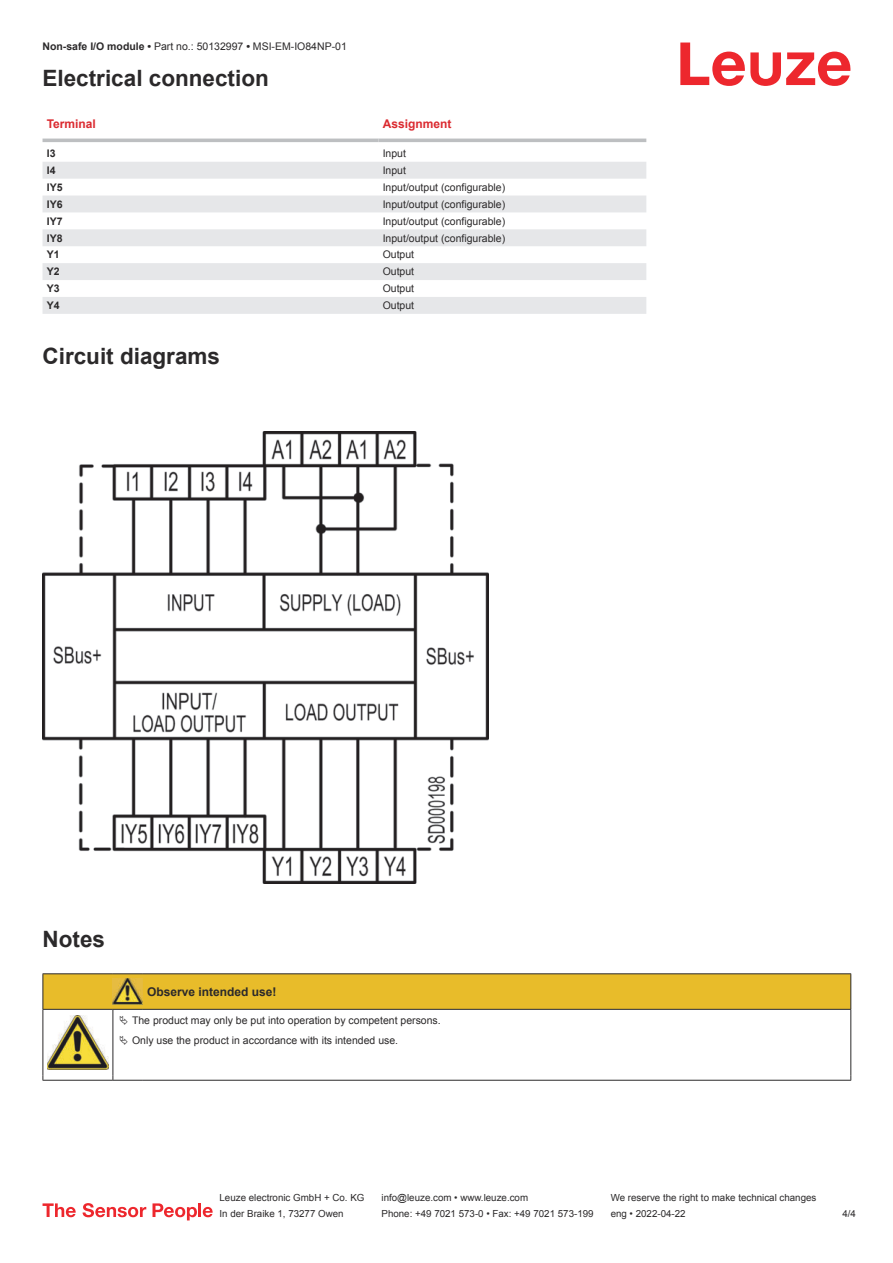
<style>
.page{position:relative;width:893px;height:1263px;background:#fff}
.page>*{position:absolute;margin:0;border:0;box-sizing:border-box;transform-origin:0 0}
.t1{font:700 22.5px "Arial";color:#2b292a}
.t2{font:700 12px "Arial";color:#2b292a}
.t3{font:700 12px "Arial";color:#db2a30}
.t4{font:10.5px/20.2px "Arial";color:#2b292a}
.t5{font:700 10.5px "Arial";color:#2b292a}
.t6{font:9.75px "Arial";color:#2b292a}
.s1{font-weight:700}
</style>
<div class="page">
<svg style="left:680px;top:43px;width:170px;height:43px"></svg>
<svg style="left:43px;top:138px;width:603px;height:1px"></svg>
<svg style="left:43px;top:162px;width:603px;height:152px;fill:#e6e7e9"></svg>
<hr style="left:43px;top:139px;width:335px;height:3px;background:#bdbfc1">
<hr style="left:378px;top:139px;width:268px;height:3px;background:#bdbfc1">
<svg style="left:43px;top:1203px;width:33px;height:14px"></svg>
<svg style="left:83px;top:1203px;width:63px;height:14px"></svg>
<svg style="left:153px;top:1203px;width:44px;height:17px"></svg>
<hr style="left:198px;top:1203px;width:3px;height:14px;background:#ed272d">
<svg style="left:203px;top:1207px;width:10px;height:10px"></svg>
<img style="left:43px;top:431px;width:445px;height:453px">
<svg style="left:44px;top:1051px;width:806px;height:29px"></svg>
<hr style="left:43px;top:973px;width:70px;height:1px;background:#2b292a">
<hr style="left:113px;top:973px;width:30px;height:1px;background:#2b292a">
<hr style="left:143px;top:973px;width:708px;height:1px;background:#2b292a">
<hr style="left:43px;top:1010px;width:1px;height:66px;background:#2b292a">
<hr style="left:113px;top:1010px;width:1px;height:66px;background:#2b292a">
<hr style="left:850px;top:1010px;width:1px;height:66px;background:#2b292a">
<hr style="left:43px;top:1080px;width:70px;height:1px;background:#2b292a">
<hr style="left:113px;top:1080px;width:30px;height:1px;background:#2b292a">
<hr style="left:143px;top:1080px;width:708px;height:1px;background:#2b292a">
<img style="left:47px;top:1051px;width:61px;height:18px">
<svg style="left:43px;top:974px;width:808px;height:77px"></svg>
<p class="t4" style="left:43px;top:37px;width:306px"><span class="s1">Non-safe I/O module •</span> Part no.: 50132997 <span class="s1">•</span> MSI-EM-IO84NP-01</p>
<h1 class="t1" style="left:43px;top:70px;width:228px">Electrical connection</h1>
<p class="t3" style="left:47px;top:119px;width:51px">Terminal</p>
<p class="t3" style="left:383px;top:119px;width:70px">Assignment</p>
<p class="t5" style="left:47px;top:149px;width:10px">I3</p>
<p class="t4" style="left:383px;top:144px;width:25px">Input</p>
<p class="t5" style="left:47px;top:166px;width:10px">I4</p>
<p class="t4" style="left:383px;top:161px;width:25px">Input</p>
<p class="t5" style="left:47px;top:183px;width:17px">IY5</p>
<p class="t4" style="left:383px;top:178px;width:124px">Input/output (configurable)</p>
<p class="t5" style="left:47px;top:200px;width:17px">IY6</p>
<p class="t4" style="left:383px;top:195px;width:124px">Input/output (configurable)</p>
<p class="t5" style="left:47px;top:217px;width:17px">IY7</p>
<p class="t4" style="left:383px;top:212px;width:124px">Input/output (configurable)</p>
<p class="t5" style="left:47px;top:234px;width:17px">IY8</p>
<p class="t4" style="left:383px;top:229px;width:124px">Input/output (configurable)</p>
<p class="t5" style="left:47px;top:251px;width:14px">Y1</p>
<p class="t4" style="left:383px;top:246px;width:33px">Output</p>
<p class="t5" style="left:47px;top:268px;width:14px">Y2</p>
<p class="t4" style="left:383px;top:262px;width:33px">Output</p>
<p class="t5" style="left:47px;top:285px;width:14px">Y3</p>
<p class="t4" style="left:383px;top:279px;width:33px">Output</p>
<p class="t5" style="left:47px;top:301px;width:14px">Y4</p>
<p class="t4" style="left:383px;top:296px;width:33px">Output</p>
<h1 class="t1" style="left:43px;top:348px;width:179px">Circuit diagrams</h1>
<h1 class="t1" style="left:43px;top:931px;width:64px">Notes</h1>
<p class="t2" style="left:147px;top:987px;width:131px">Observe intended use!</p>
<p class="t4" style="left:132px;top:1011px;width:310px">The product may only be put into operation by competent persons.<br>Only use the product in accordance with its intended use.</p>
<p class="t6" style="left:220px;top:1194px;width:146px">Leuze electronic GmbH + Co. KG</p>
<p class="t6" style="left:381px;top:1194px;width:148px">info@leuze.com • www.leuze.com</p>
<p class="t6" style="left:611px;top:1194px;width:207px">We reserve the right to make technical changes</p>
<p class="t6" style="left:220px;top:1210px;width:126px">In der Braike 1, 73277 Owen</p>
<p class="t6" style="left:381px;top:1210px;width:214px">Phone: +49 7021 573-0 • Fax: +49 7021 573-199</p>
<p class="t6" style="left:611px;top:1210px;width:76px">eng • 2022-04-22</p>
<p class="t6" style="left:842px;top:1210px;width:15px">4 /4</p>
</div>
